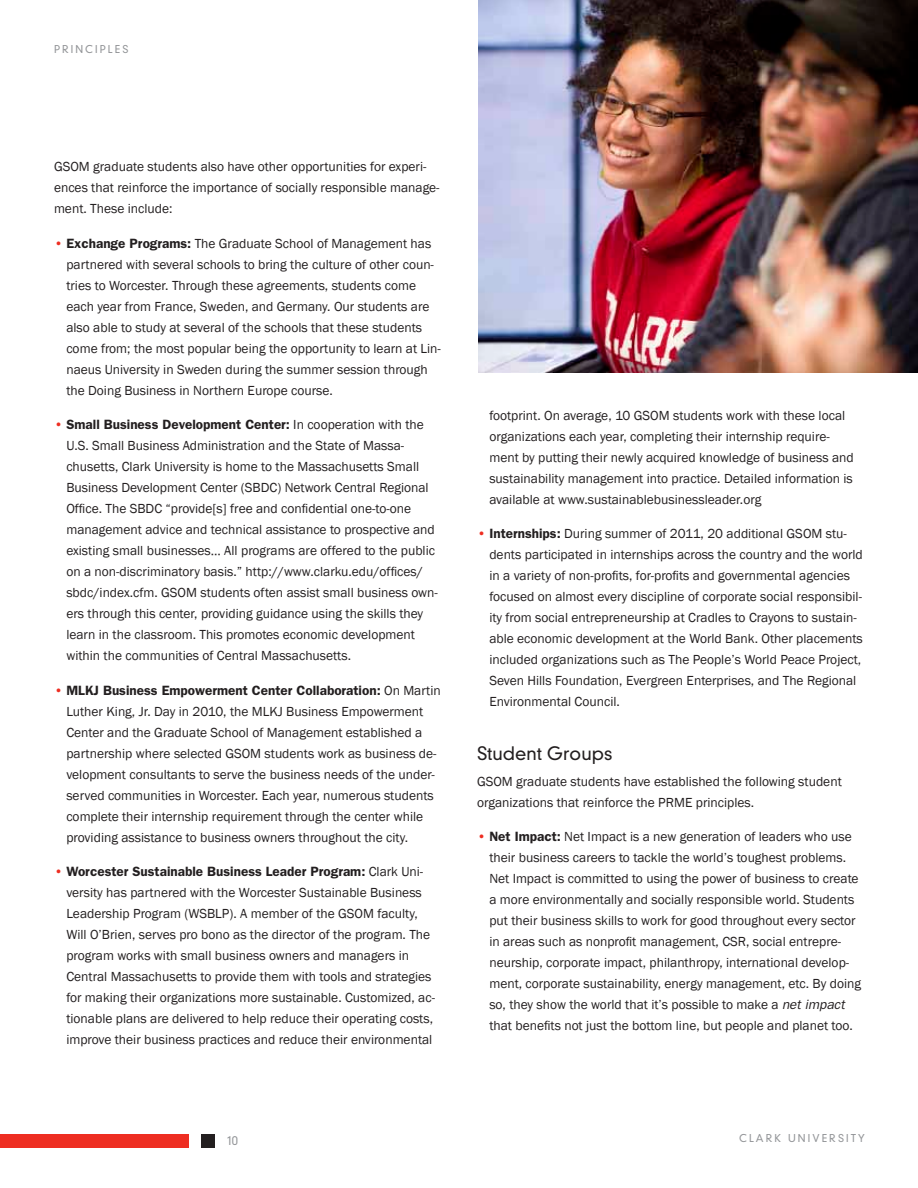
<style>
.page{position:relative;width:918px;height:1188px;background:#fff}
.page>*{position:absolute;margin:0;border:0;box-sizing:border-box;transform-origin:0 0}
.Sub_Header{font:300 18px "DIN Neuzeit Grotesk";color:#231f20}
.Text{font:13.5px/21px "Franklin Gothic";color:#231f20}
.t1{font:300 12px "DIN Neuzeit Grotesk";color:#939598}
.t2{font:300 10.5px "DIN Neuzeit Grotesk";letter-spacing:.2em;color:#939598}
.s1{color:#ee2e22}
.s2{font-weight:600}
.s3{font-style:italic}
</style>
<div class="page">
<div style="left:0;top:1134px;width:189px;height:14px;background:#ee2e22"></div>
<div style="left:202px;top:1134px;width:13px;height:14px;background:#231f20"></div>
<img style="left:478px;top:0;width:440px;height:373px">
<p class="t2" style="left:54px;top:43px;width:76px">PRINCIPLES</p>
<p class="Text" style="left:54px;top:157px;width:387px">GSOM graduate students also have other opportunities for experi&shy;ences that reinforce the importance of socially responsible manage&shy;ment. These include:</p>
<p class="Text" style="left:66px;top:233px;width:376px;text-indent:-12px"><span class="s1">•</span> <span class="s2">Exchange Programs:</span> The Graduate School of Management has partnered with several schools to bring the culture of other coun&shy;tries to Worcester. Through these agreements, students come each year from France, Sweden, and Germany. Our students are also able to study at several of the schools that these students come from; the most popular being the opportunity to learn at Lin&shy;naeus University in Sweden during the summer session through the Doing Business in Northern Europe course.</p>
<p class="Text" style="left:66px;top:415px;width:373px;text-indent:-12px"><span class="s1">•</span> <span class="s2">Small Business Development Center:</span> In cooperation with the U.S. Small Business Administration and the State of Massa&shy;chusetts, Clark University is home to the Massachusetts Small Business Development Center (SBDC) Network Central Regional Office. The SBDC “provide[s] free and confidential one-to-one management advice and technical assistance to prospective and existing small businesses… All programs are offered to the public on a non-discriminatory basis.” http://www.clarku.edu/offices/ sbdc/index.cfm. GSOM students often assist small business own&shy;ers through this center, providing guidance using the skills they learn in the classroom. This promotes economic development within the communities of Central Massachusetts.</p>
<p class="Text" style="left:66px;top:680px;width:376px;text-indent:-12px"><span class="s1">•</span> <span class="s2">MLKJ Business Empowerment Center Collaboration:</span> On Martin Luther King, Jr. Day in 2010, the MLKJ Business Empowerment Center and the Graduate School of Management established a partnership where selected GSOM students work as business de&shy;velopment consultants to serve the business needs of the under&shy;served communities in Worcester. Each year, numerous students complete their internship requirement through the center while providing assistance to business owners throughout the city.</p>
<p class="Text" style="left:66px;top:862px;width:370px;text-indent:-12px"><span class="s1">•</span> <span class="s2">Worcester Sustainable Business Leader Program:</span> Clark Uni&shy;versity has partnered with the Worcester Sustainable Business Leadership Program (WSBLP). A member of the GSOM faculty, Will O’Brien, serves pro bono as the director of the program. The program works with small business owners and managers in Central Massachusetts to provide them with tools and strategies for making their organizations more sustainable. Customized, ac&shy;tionable plans are delivered to help reduce their operating costs, improve their business practices and reduce their environmental</p>
<p class="Text" style="left:489px;top:405px;width:366px">footprint. On average, 10 GSOM students work with these local organizations each year, completing their internship require&shy;ment by putting their newly acquired knowledge of business and sustainability management into practice. Detailed information is available at www.sustainablebusinessleader.org</p>
<p class="Text" style="left:489px;top:524px;width:375px;text-indent:-12px"><span class="s1">•</span> <span class="s2">Internships:</span> During summer of 2011, 20 additional GSOM stu&shy;dents participated in internships across the country and the world in a variety of non-profits, for-profits and governmental agencies focused on almost every discipline of corporate social responsibil&shy;ity from social entrepreneurship at Cradles to Crayons to sustain&shy;able economic development at the World Bank. Other placements included organizations such as The People’s World Peace Project, Seven Hills Foundation, Evergreen Enterprises, and The Regional Environmental Council.</p>
<p class="Sub_Header" style="left:477px;top:743px;width:137px">Student Groups</p>
<p class="Text" style="left:477px;top:771px;width:366px">GSOM graduate students have established the following student organizations that reinforce the PRME principles.</p>
<p class="Text" style="left:489px;top:827px;width:373px;text-indent:-12px"><span class="s1">•</span> <span class="s2">Net Impact:</span> Net Impact is a new generation of leaders who use their business careers to tackle the world’s toughest problems.<br>Net Impact is committed to using the power of business to create a more environmentally and socially responsible world. Students put their business skills to work for good throughout every sector in areas such as nonprofit management, CSR, social entrepre&shy;neurship, corporate impact, philanthropy, international develop&shy;ment, corporate sustainability, energy management, etc. By doing so, they show the world that it’s possible to make a <span class="s3">net impact </span>that benefits not just the bottom line, but people and planet too.</p>
<p class="t1" style="left:227px;top:1133px;width:13px">10</p>
<p class="t2" style="left:739px;top:1132px;width:127px">CLARK UNIVERSITY</p>
</div>
